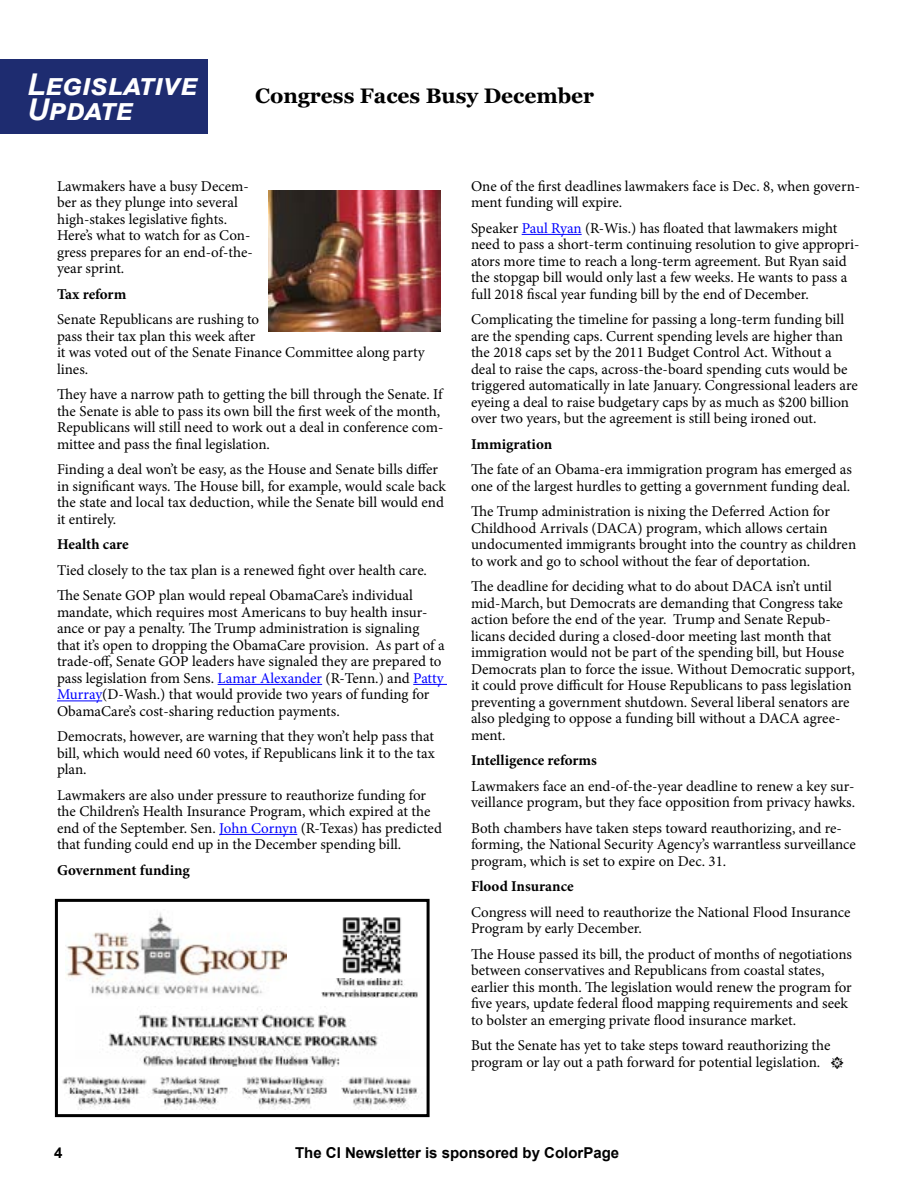
<style>
.page{position:relative;width:918px;height:1188px;background:#fff}
.page>*{position:absolute;margin:0;border:0;box-sizing:border-box;transform-origin:0 0}
.t1{font:italic 700 30px/25.5px "Arial";color:#fff}
.t2{font:700 21px "Georgia";color:#000}
.t3{font:15px/16.5px "Minion Pro";color:#000}
.t4{font:700 15px "Minion Pro";color:#000}
.t5{font:700 15px "Arial";color:#000}
.s1{color:#00f}
</style>
<div class="page">
<div style="left:0;top:59px;width:208px;height:75px;background:#1e2c70"></div>
<hr style="left:218px;top:684px;width:104px;height:1px;background:#00f">
<hr style="left:413px;top:684px;width:34px;height:1px;background:#00f">
<hr style="left:57px;top:701px;width:45px;height:1px;background:#00f">
<hr style="left:219px;top:834px;width:78px;height:1px;background:#00f">
<hr style="left:522px;top:234px;width:60px;height:1px;background:#00f">
<img style="left:268px;top:191px;width:173px;height:141px">
<img style="left:65px;top:913px;width:221px;height:82px">
<img style="left:342px;top:917px;width:59px;height:57px">
<img style="left:322px;top:978px;width:96px;height:20px">
<img style="left:62px;top:1077px;width:360px;height:33px">
<img style="left:143px;top:1059px;width:197px;height:7px">
<img style="left:108px;top:1008px;width:270px;height:51px">
<div style="left:55px;top:899px;width:375px;height:218px;border:3px solid #000"></div>
<h1 class="t1" style="left:27px;top:72px;width:171px">Legislative<br>Update</h1>
<h2 class="t2" style="left:255px;top:82px;width:341px">Congress Faces Busy December</h2>
<p class="t3" style="left:57px;top:178px;width:197px">Lawmakers have a busy Decem&shy;ber as they plunge into several high-stakes legislative fights.<br>Here’s what to watch for as Con&shy;gress prepares for an end-of-the&shy;year sprint.</p>
<p class="t4" style="left:57px;top:284px;width:71px">Tax reform</p>
<p class="t3" style="left:57px;top:311px;width:369px">Senate Republicans are rushing to<br>pass their tax plan this week after<br>it was voted out of the Senate Finance Committee along party lines.</p>
<p class="t3" style="left:57px;top:386px;width:388px">They have a narrow path to getting the bill through the Senate. If the Senate is able to pass its own bill the first week of the month, Republicans will still need to work out a deal in conference com&shy;mittee and pass the final legislation.</p>
<p class="t3" style="left:57px;top:461px;width:391px">Finding a deal won’t be easy, as the House and Senate bills differ in significant ways. The House bill, for example, would scale back the state and local tax deduction, while the Senate bill would end it entirely.</p>
<p class="t4" style="left:57px;top:534px;width:73px">Health care</p>
<p class="t3" style="left:57px;top:557px;width:372px;line-height:25.5px">Tied closely to the tax plan is a renewed fight over health care.<br>The Senate GOP plan would repeal ObamaCare’s individual</p>
<p class="t3" style="left:57px;top:604px;width:389px">mandate, which requires most Americans to buy health insur&shy;ance or pay a penalty. The Trump administration is signaling that it’s open to dropping the ObamaCare provision. As part of a trade-off, Senate GOP leaders have signaled they are prepared to pass legislation from Sens. <span class="s1">Lamar Alexander</span> (R-Tenn.) and <span class="s1">Patty Murray</span>(D-Wash.) that would provide two years of funding for ObamaCare’s cost-sharing reduction payments.</p>
<p class="t3" style="left:57px;top:728px;width:379px;text-align:justify">Democrats, however, are warning that they won’t help pass that bill, which would need 60 votes, if Republicans link it to the tax plan.</p>
<p class="t3" style="left:57px;top:787px;width:386px">Lawmakers are also under pressure to reauthorize funding for the Children’s Health Insurance Program, which expired at the end of the September. Sen. <span class="s1">John Cornyn</span> (R-Texas) has predicted that funding could end up in the December spending bill.</p>
<p class="t4" style="left:57px;top:860px;width:134px">Government funding</p>
<p class="t3" style="left:471px;top:178px;width:391px">One of the first deadlines lawmakers face is Dec. 8, when govern&shy;ment funding will expire.</p>
<p class="t3" style="left:471px;top:220px;width:390px">Speaker <span class="s1">Paul Ryan</span> (R-Wis.) has floated that lawmakers might need to pass a short-term continuing resolution to give appropri&shy;ators more time to reach a long-term agreement. But Ryan said the stopgap bill would only last a few weeks. He wants to pass a full 2018 fiscal year funding bill by the end of December.</p>
<p class="t3" style="left:471px;top:311px;width:388px">Complicating the timeline for passing a long-term funding bill are the spending caps. Current spending levels are higher than the 2018 caps set by the 2011 Budget Control Act. Without a deal to raise the caps, across-the-board spending cuts would be triggered automatically in late January. Congressional leaders are eyeing a deal to raise budgetary caps by as much as $200 billion over two years, but the agreement is still being ironed out.</p>
<p class="t4" style="left:471px;top:434px;width:83px">Immigration</p>
<p class="t3" style="left:471px;top:461px;width:383px">The fate of an Obama-era immigration program has emerged as one of the largest hurdles to getting a government funding deal.</p>
<p class="t3" style="left:471px;top:503px;width:387px">The Trump administration is nixing the Deferred Action for Childhood Arrivals (DACA) program, which allows certain undocumented immigrants brought into the country as children to work and go to school without the fear of deportation.</p>
<p class="t3" style="left:471px;top:578px;width:385px">The deadline for deciding what to do about DACA isn’t until mid-March, but Democrats are demanding that Congress take action before the end of the year. Trump and Senate Repub&shy;licans decided during a closed-door meeting last month that immigration would not be part of the spending bill, but House Democrats plan to force the issue. Without Democratic support, it could prove difficult for House Republicans to pass legislation preventing a government shutdown. Several liberal senators are also pledging to oppose a funding bill without a DACA agree&shy;ment.</p>
<p class="t4" style="left:471px;top:750px;width:128px">Intelligence reforms</p>
<p class="t3" style="left:471px;top:778px;width:386px">Lawmakers face an end-of-the-year deadline to renew a key sur&shy;veillance program, but they face opposition from privacy hawks.</p>
<p class="t3" style="left:471px;top:820px;width:386px">Both chambers have taken steps toward reauthorizing, and re&shy;forming, the National Security Agency’s warrantless surveillance program, which is set to expire on Dec. 31.</p>
<p class="t4" style="left:471px;top:876px;width:104px">Flood Insurance</p>
<p class="t3" style="left:471px;top:904px;width:381px">Congress will need to reauthorize the National Flood Insurance<br>Program by early December.</p>
<p class="t3" style="left:471px;top:946px;width:382px">The House passed its bill, the product of months of negotiations between conservatives and Republicans from coastal states, earlier this month. The legislation would renew the program for five years, update federal flood mapping requirements and seek to bolster an emerging private flood insurance market.</p>
<p class="t3" style="left:471px;top:1037px;width:375px">But the Senate has yet to take steps toward reauthorizing the program or lay out a path forward for potential legislation. •</p>
<p class="t5" style="left:54px;top:1143px;width:10px">4</p>
<p class="t5" style="left:295px;top:1143px;width:326px">The CI Newsletter is sponsored by ColorPage</p>
</div>
